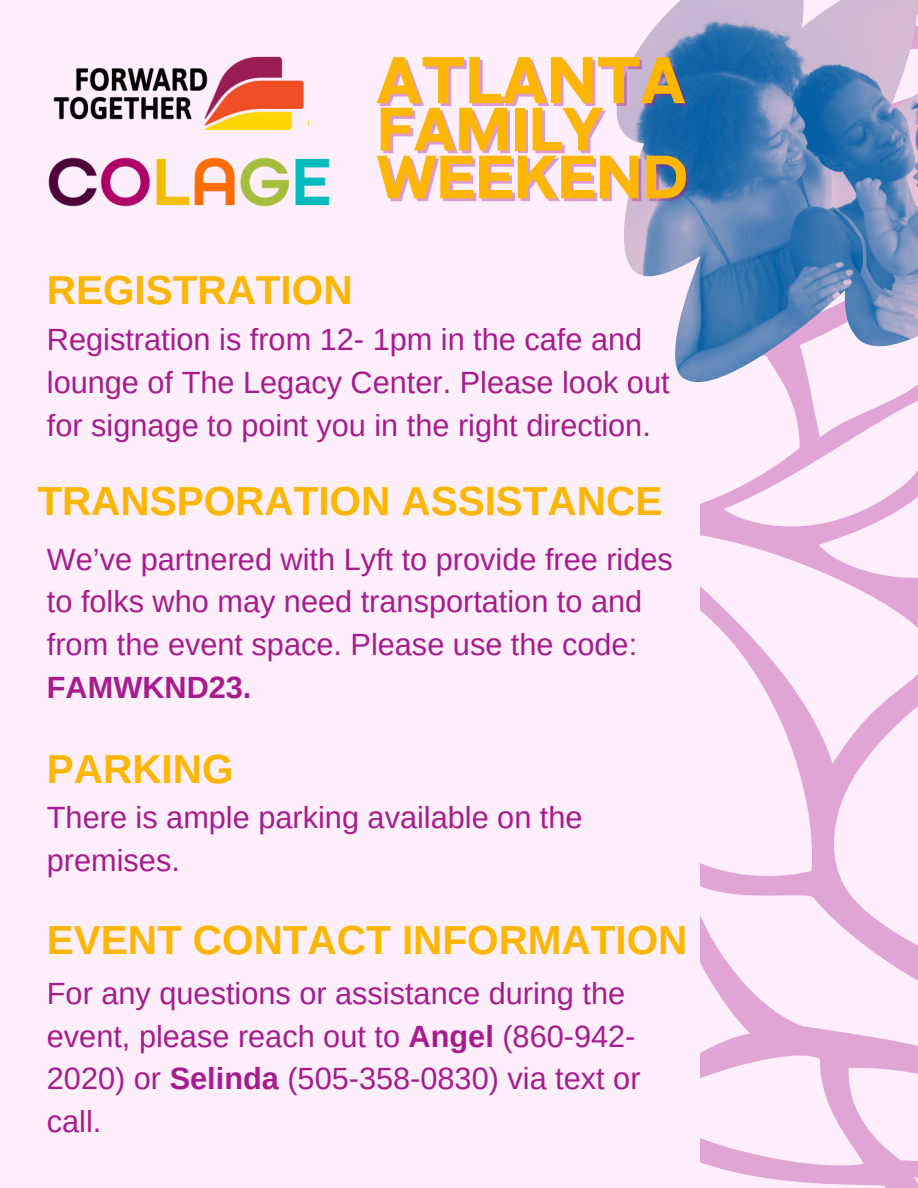
<style>
.page{position:relative;width:918px;height:1188px;background:#ffeffc}
.page>*{position:absolute;margin:0;border:0;box-sizing:border-box;transform-origin:0 0}
.t1{font:63.15px "Cy Grotesk Key Demi";color:#ffb600}
.t2{font:58.5px "Cy Grotesk Key Demi";color:#ffb600}
.t3{font:700 40.5px "Arimo";color:#ffb600}
.t4{font:30.75px/42.8px "Arimo";color:#a81b8f}
.s1{font-weight:700}
</style>
<div class="page">
<svg style="left:700px;top:405px;width:218px;height:783px"></svg>
<img style="left:617px;top:0;width:301px;height:405px">
<img style="left:53px;top:56px;width:256px;height:75px">
<img style="left:48px;top:157px;width:282px;height:50px">
<p class="t1" style="left:377px;top:40px;width:310px">ATLANTA</p>
<p class="t2" style="left:377px;top:92px;width:228px">FAMILY</p>
<p class="t2" style="left:377px;top:140px;width:312px">WEEKEND</p>
<p class="t3" style="left:47px;top:267px;width:307px">REGISTRATION</p>
<p class="t4" style="left:47px;top:318px;width:624px">Registration is from 12- 1pm in the cafe and lounge of The Legacy Center. Please look out for signage to point you in the right direction.</p>
<p class="t3" style="left:37px;top:478px;width:626px">TRANSPORATION ASSISTANCE</p>
<p class="t4" style="left:47px;top:538px;width:628px">We’ve partnered with Lyft to provide free rides to folks who may need transportation to and from the event space. Please use the code:<br><span class="s1">FAMWKND23.</span></p>
<p class="t3" style="left:47px;top:746px;width:188px">PARKING</p>
<p class="t4" style="left:47px;top:796px;width:537px">There is ample parking available on the premises.</p>
<p class="t3" style="left:47px;top:917px;width:642px">EVENT CONTACT INFORMATION</p>
<p class="t4" style="left:47px;top:972px;width:595px">For any questions or assistance during the event, please reach out to <span class="s1">Angel</span> (860-942- 2020) or <span class="s1">Selinda</span> (505-358-0830) via text or call.</p>
</div>
